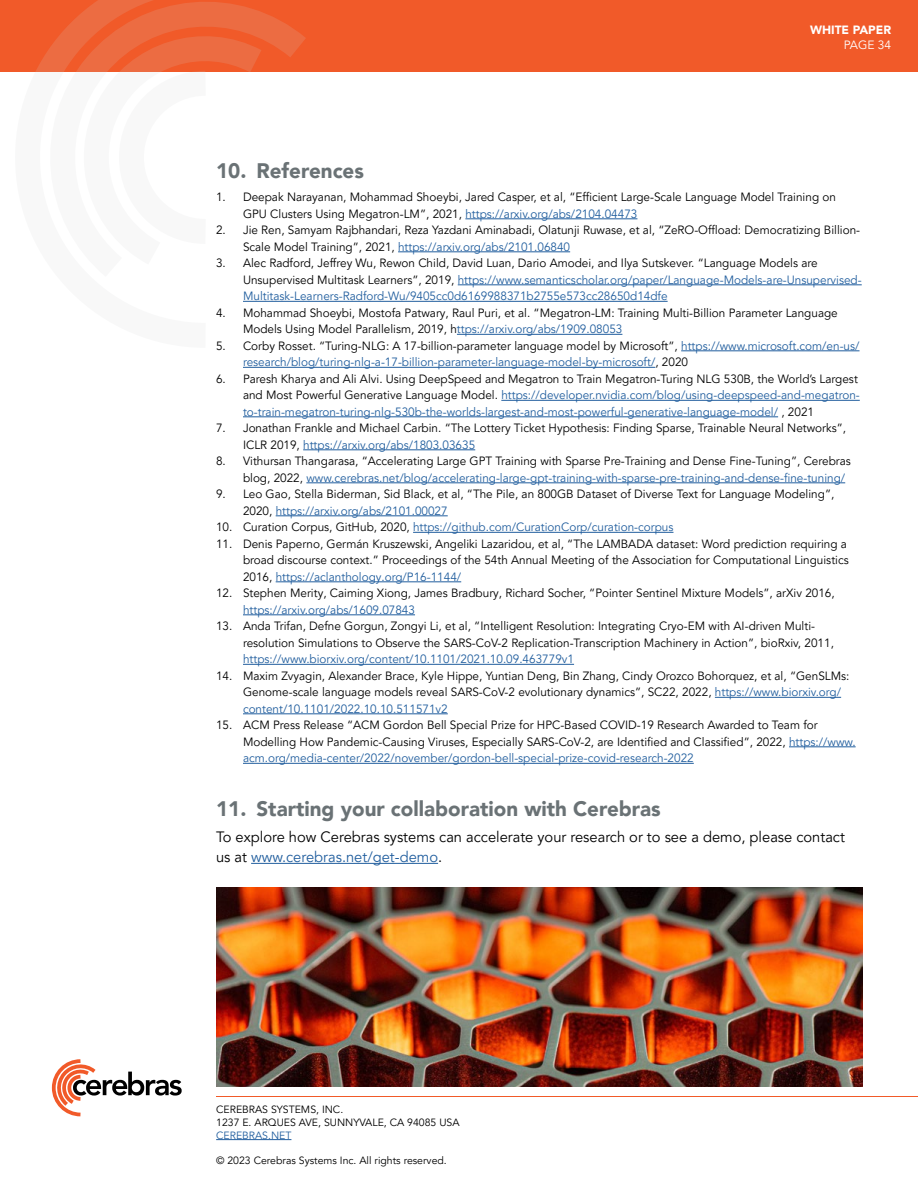
<style>
.page{position:relative;width:918px;height:1188px;background:#fff}
.page>*{position:absolute;margin:0;border:0;box-sizing:border-box;transform-origin:0 0}
.t1{font:900 21px "Avenir LT Pro";color:#6a7275}
.t2{font:15px/19.5px "Avenir LT Pro";color:#000}
.t3{font:12px/16.5px "Avenir LT Pro";color:#000}
.t4{font:12px/16.5px "Avenir LT Pro";color:#215e9e}
.t5{font:900 12px "Avenir LT Pro";color:#fff}
.t6{font:12px "Avenir LT Pro";color:#fff}
.t7{font:10.5px/12.6px "Avenir LT Pro";color:#000}
.t8{font:10.5px "Avenir LT Pro";color:#215e9e}
.s1{color:#215e9e}
.s2{color:#000}
</style>
<div class="page">
<div style="left:0;top:0;width:918px;height:72px;background:#f15a29"></div>
<svg style="left:45px;top:0;width:269px;height:301px"></svg>
<svg style="left:81px;top:20px;width:209px;height:267px"></svg>
<svg style="left:107px;top:58px;width:139px;height:198px"></svg>
<hr style="left:216px;top:1139px;width:75px;height:1px;background:#215e9e">
<hr style="left:216px;top:1096px;width:702px;height:1px;background:#f15a29">
<svg style="left:52px;top:1059px;width:130px;height:57px"></svg>
<hr style="left:465px;top:219px;width:172px;height:1px;background:#215e9e">
<hr style="left:398px;top:252px;width:172px;height:1px;background:#215e9e">
<hr style="left:458px;top:285px;width:404px;height:1px;background:#215e9e">
<hr style="left:243px;top:301px;width:425px;height:1px;background:#215e9e">
<hr style="left:457px;top:334px;width:165px;height:1px;background:#215e9e">
<hr style="left:681px;top:351px;width:179px;height:1px;background:#215e9e">
<hr style="left:243px;top:367px;width:412px;height:1px;background:#215e9e">
<hr style="left:501px;top:400px;width:359px;height:1px;background:#215e9e">
<hr style="left:243px;top:417px;width:535px;height:1px;background:#215e9e">
<hr style="left:303px;top:450px;width:172px;height:1px;background:#215e9e">
<hr style="left:306px;top:483px;width:539px;height:1px;background:#215e9e">
<hr style="left:276px;top:516px;width:172px;height:1px;background:#215e9e">
<hr style="left:413px;top:532px;width:261px;height:1px;background:#215e9e">
<hr style="left:276px;top:582px;width:185px;height:1px;background:#215e9e">
<hr style="left:243px;top:615px;width:172px;height:1px;background:#215e9e">
<hr style="left:243px;top:664px;width:331px;height:1px;background:#215e9e">
<hr style="left:715px;top:697px;width:126px;height:1px;background:#215e9e">
<hr style="left:243px;top:714px;width:205px;height:1px;background:#215e9e">
<hr style="left:789px;top:747px;width:67px;height:1px;background:#215e9e">
<hr style="left:243px;top:763px;width:451px;height:1px;background:#215e9e">
<hr style="left:251px;top:863px;width:187px;height:1px;background:#215e9e">
<img style="left:216px;top:888px;width:647px;height:198px">
<p class="t5" style="left:810px;top:23px;width:83px">WHITE PAPER</p>
<p class="t6" style="left:844px;top:37px;width:49px">PAGE 34</p>
<h1 class="t1" style="left:216px;top:158px;width:149px">10. References</h1>
<p class="t3" style="left:243px;top:189px;width:594px;text-indent:-27px">1. Deepak Narayanan, Mohammad Shoeybi, Jared Casper, et al, “Efficient Large-Scale Language Model Training on<br>GPU Clusters Using Megatron-LM”, 2021, <span class="s1">https://arxiv.org/abs/2104.04473</span></p>
<p class="t3" style="left:243px;top:222px;width:619px;text-indent:-27px">2. Jie Ren, Samyam Rajbhandari, Reza Yazdani Aminabadi, Olatunji Ruwase, et al, “ZeRO-Offload: Democratizing Billion-<br>Scale Model Training”, 2021, <span class="s1">https://arxiv.org/abs/2101.06840</span></p>
<p class="t4" style="left:243px;top:255px;width:620px;text-indent:-27px"><span class="s2">3. Alec Radford, Jeffrey Wu, Rewon Child, David Luan, Dario Amodei, and Ilya Sutskever. “Language Models are<br>Unsupervised Multitask Learners”, 2019,</span> https://www.semanticscholar.org/paper/Language-Models-are-Unsupervised-<br>Multitask-Learners-Radford-Wu/9405cc0d6169988371b2755e573cc28650d14dfe</p>
<p class="t3" style="left:243px;top:304px;width:596px;text-indent:-27px">4. Mohammad Shoeybi, Mostofa Patwary, Raul Puri, et al. “Megatron-LM: Training Multi-Billion Parameter Language<br>Models Using Model Parallelism, 2019, h<span class="s1">ttps://arxiv.org/abs/1909.08053</span></p>
<p class="t4" style="left:243px;top:337px;width:618px;text-indent:-27px"><span class="s2">5. Corby Rosset. “Turing-NLG: A 17-billion-parameter language model by Microsoft”,</span> https://www.microsoft.com/en-us/ research/blog/turing-nlg-a-17-billion-parameter-language-model-by-microsoft/<span class="s2">, 2020</span></p>
<p class="t4" style="left:243px;top:370px;width:618px;text-indent:-27px"><span class="s2">6. Paresh Kharya and Ali Alvi. Using DeepSpeed and Megatron to Train Megatron-Turing NLG 530B, the World’s Largest and Most Powerful Generative Language Model.</span> https://developer.nvidia.com/blog/using-deepspeed-and-megatron&shy;to-train-megatron-turing-nlg-530b-the-worlds-largest-and-most-powerful-generative-language-model/ <span class="s2">, 2021</span></p>
<p class="t3" style="left:243px;top:420px;width:605px;text-indent:-27px">7. Jonathan Frankle and Michael Carbin. “The Lottery Ticket Hypothesis: Finding Sparse, Trainable Neural Networks”,<br>ICLR 2019, <span class="s1">https://arxiv.org/abs/1803.03635</span></p>
<p class="t3" style="left:243px;top:453px;width:609px;text-indent:-27px">8. Vithursan Thangarasa, “Accelerating Large GPT Training with Sparse Pre-Training and Dense Fine-Tuning”, Cerebras blog, 2022, <span class="s1">www.cerebras.net/blog/accelerating-large-gpt-training-with-sparse-pre-training-and-dense-fine-tuning/</span></p>
<p class="t3" style="left:243px;top:486px;width:593px;text-indent:-27px">9. Leo Gao, Stella Biderman, Sid Black, et al, “The Pile, an 800GB Dataset of Diverse Text for Language Modeling”,<br>2020, <span class="s1">https://arxiv.org/abs/2101.00027</span></p>
<p class="t4" style="left:216px;top:519px;width:459px"><span class="s2">10. Curation Corpus, GitHub, 2020,</span> https://github.com/CurationCorp/curation-corpus</p>
<p class="t3" style="left:243px;top:535px;width:607px;text-indent:-27px">11. Denis Paperno, Germán Kruszewski, Angeliki Lazaridou, et al, “The LAMBADA dataset: Word prediction requiring a broad discourse context.” Proceedings of the 54th Annual Meeting of the Association for Computational Linguistics<br>2016, <span class="s1">https://aclanthology.org/P16-1144/</span></p>
<p class="t3" style="left:216px;top:585px;width:620px">12. Stephen Merity, Caiming Xiong, James Bradbury, Richard Socher, “Pointer Sentinel Mixture Models”, arXiv 2016,</p>
<p class="t4" style="left:243px;top:601px;width:174px">https://arxiv.org/abs/1609.07843</p>
<p class="t3" style="left:243px;top:618px;width:592px;text-indent:-27px">13. Anda Trifan, Defne Gorgun, Zongyi Li, et al, “Intelligent Resolution: Integrating Cryo-EM with AI-driven Multi&shy;resolution Simulations to Observe the SARS-CoV-2 Replication-Transcription Machinery in Action”, bioRxiv, 2011,</p>
<p class="t4" style="left:243px;top:651px;width:333px">https://www.biorxiv.org/content/10.1101/2021.10.09.463779v1</p>
<p class="t3" style="left:243px;top:667px;width:608px;text-indent:-27px">14. Maxim Zvyagin, Alexander Brace, Kyle Hippe, Yuntian Deng, Bin Zhang, Cindy Orozco Bohorquez, et al, “GenSLMs:<br>Genome-scale language models reveal SARS-CoV-2 evolutionary dynamics”, SC22, 2022, <span class="s1">https://www.biorxiv.org/ content/10.1101/2022.10.10.511571v2</span></p>
<p class="t3" style="left:243px;top:717px;width:614px;text-indent:-27px">15. ACM Press Release “ACM Gordon Bell Special Prize for HPC-Based COVID-19 Research Awarded to Team for<br>Modelling How Pandemic-Causing Viruses, Especially SARS-CoV-2, are Identified and Classified”, 2022, <span class="s1">https://www. acm.org/media-center/2022/november/gordon-bell-special-prize-covid-research-2022</span></p>
<h1 class="t1" style="left:216px;top:796px;width:446px">11. Starting your collaboration with Cerebras</h1>
<p class="t2" style="left:216px;top:828px;width:630px">To explore how Cerebras systems can accelerate your research or to see a demo, please contact us at <span class="s1">www.cerebras.net/get-demo</span>.</p>
<p class="t7" style="left:216px;top:1104px;width:245px">CEREBRAS SYSTEMS, INC.<br>1237 E. ARQUES AVE, SUNNYVALE, CA 94085 USA</p>
<p class="t8" style="left:216px;top:1129px;width:77px">CEREBRAS.NET</p>
<p class="t7" style="left:216px;top:1154px;width:232px">© 2023 Cerebras Systems Inc. All rights reserved.</p>
</div>
